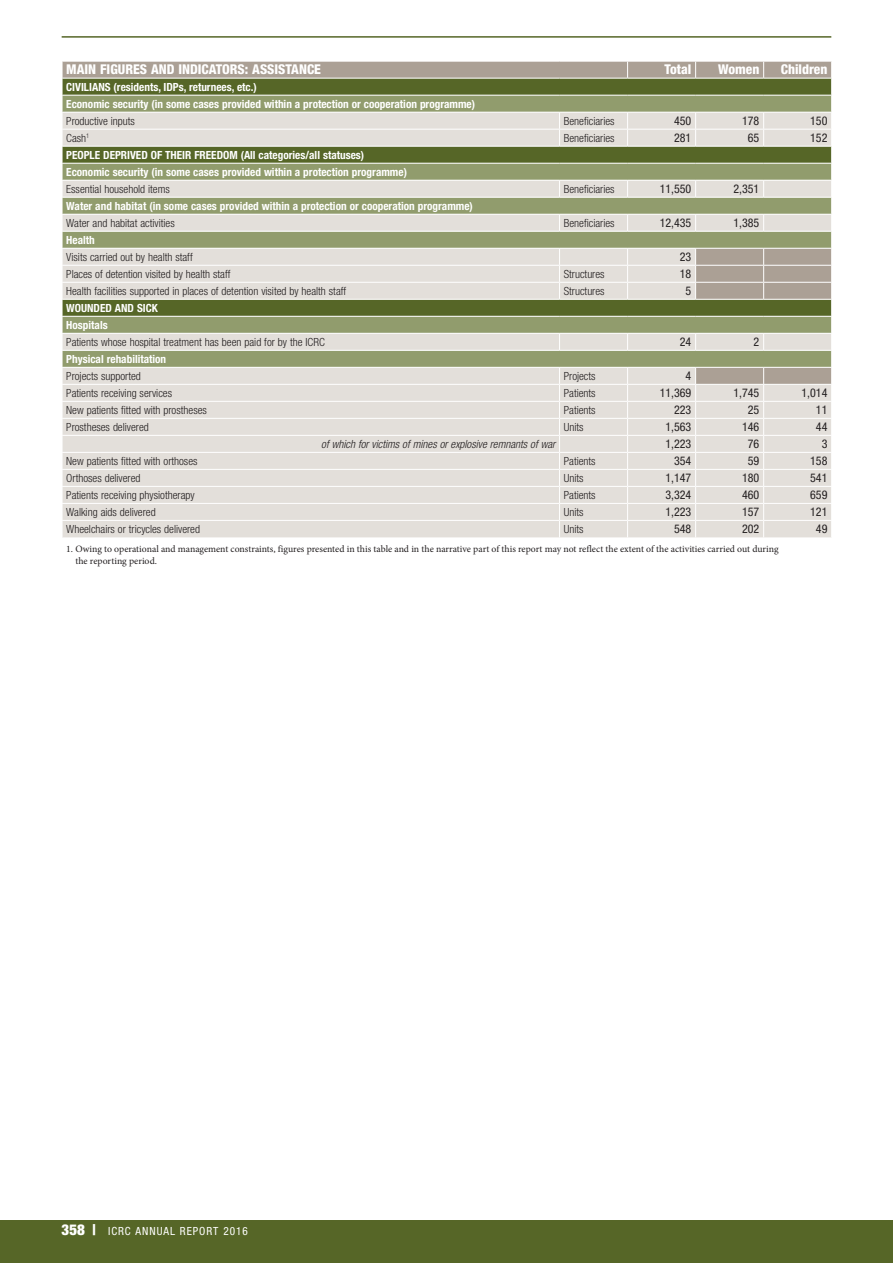
<style>
.page{position:relative;width:893px;height:1263px;background:#fff}
.page>*{position:absolute;margin:0;border:0;box-sizing:border-box;transform-origin:0 0}
.t1{font:800 condensed 13.5px "Helvetica Neue LT Std";color:#fff}
.t2{font:condensed 12px "Helvetica Neue LT Std";color:#231f20}
.t3{font:300 condensed 11.25px "Helvetica Neue LT Std";color:#231f20}
.t4{font:700 condensed 11.25px/17px "Helvetica Neue LT Std";color:#fff}
.t5{font:italic 300 condensed 11.25px "Helvetica Neue LT Std";color:#231f20}
.t6{font:condensed 11.25px "Helvetica Neue LT Std";letter-spacing:.085em;color:#fff}
.t7{font:9.75px/12px "Minion Pro";color:#231f20}
.s1{font-weight:900;font-size:15px}
</style>
<div class="page">
<div style="left:0;top:1220px;width:893px;height:43px;background:#566627"></div>
<hr style="left:62px;top:36px;width:769px;height:2px;background:#566627">
<svg style="left:62px;top:61px;width:770px;height:476px;background:#c3c3b0"></svg>
<hr style="left:62px;top:146px;width:498px;height:1px;background:#fff">
<p class="t1" style="left:66px;top:61px;width:256px">MAIN FIGURES AND INDICATORS: ASSISTANCE</p>
<p class="t1" style="left:665px;top:61px;width:28px">Total</p>
<p class="t1" style="left:718px;top:61px;width:43px">Women</p>
<p class="t1" style="left:781px;top:61px;width:48px">Children</p>
<p class="t4" style="left:66px;top:78px;width:410px">CIVILIANS (residents, IDPs, returnees, etc.)<br>Economic security (in some cases provided within a protection or cooperation programme)</p>
<p class="t3" style="left:66px;top:114px;width:70px">Productive inputs</p>
<p class="t3" style="left:564px;top:114px;width:52px">Beneficiaries</p>
<p class="t2" style="left:674px;top:114px;width:19px">450</p>
<p class="t2" style="left:742px;top:114px;width:19px">178</p>
<p class="t2" style="left:810px;top:114px;width:19px">150</p>
<p class="t3" style="left:66px;top:131px;width:25px">Cash<sup>1</sup></p>
<p class="t3" style="left:564px;top:131px;width:52px">Beneficiaries</p>
<p class="t2" style="left:674px;top:131px;width:19px">281</p>
<p class="t2" style="left:748px;top:131px;width:13px">65</p>
<p class="t2" style="left:810px;top:131px;width:19px">152</p>
<p class="t4" style="left:66px;top:146px;width:342px">PEOPLE DEPRIVED OF THEIR FREEDOM (All categories/all statuses)<br>Economic security (in some cases provided within a protection programme)</p>
<p class="t3" style="left:66px;top:182px;width:105px">Essential household items</p>
<p class="t3" style="left:564px;top:182px;width:52px">Beneficiaries</p>
<p class="t2" style="left:660px;top:182px;width:33px">11,550</p>
<p class="t2" style="left:733px;top:182px;width:27px">2,351</p>
<p class="t4" style="left:66px;top:197px;width:408px">Water and habitat (in some cases provided within a protection or cooperation programme)</p>
<p class="t3" style="left:66px;top:216px;width:110px">Water and habitat activities</p>
<p class="t3" style="left:564px;top:216px;width:52px">Beneficiaries</p>
<p class="t2" style="left:660px;top:216px;width:33px">12,435</p>
<p class="t2" style="left:733px;top:216px;width:27px">1,385</p>
<p class="t4" style="left:66px;top:231px;width:30px">Health</p>
<p class="t3" style="left:66px;top:250px;width:128px">Visits carried out by health staff</p>
<p class="t2" style="left:680px;top:250px;width:13px">23</p>
<p class="t3" style="left:66px;top:267px;width:166px">Places of detention visited by health staff</p>
<p class="t3" style="left:564px;top:267px;width:42px">Structures</p>
<p class="t2" style="left:680px;top:267px;width:13px">18</p>
<p class="t3" style="left:66px;top:284px;width:281px">Health facilities supported in places of detention visited by health staff</p>
<p class="t3" style="left:564px;top:284px;width:42px">Structures</p>
<p class="t2" style="left:686px;top:284px;width:7px">5</p>
<p class="t4" style="left:66px;top:299px;width:93px">WOUNDED AND SICK<br>Hospitals</p>
<p class="t3" style="left:66px;top:335px;width:260px">Patients whose hospital treatment has been paid for by the ICRC</p>
<p class="t2" style="left:680px;top:335px;width:13px">24</p>
<p class="t2" style="left:754px;top:335px;width:7px">2</p>
<p class="t4" style="left:66px;top:350px;width:101px">Physical rehabilitation</p>
<p class="t3" style="left:66px;top:369px;width:76px">Projects supported</p>
<p class="t3" style="left:564px;top:369px;width:33px">Projects</p>
<p class="t2" style="left:686px;top:369px;width:7px">4</p>
<p class="t3" style="left:66px;top:386px;width:107px">Patients receiving services</p>
<p class="t3" style="left:564px;top:386px;width:33px">Patients</p>
<p class="t2" style="left:660px;top:386px;width:33px">11,369</p>
<p class="t2" style="left:733px;top:386px;width:27px">1,745</p>
<p class="t2" style="left:801px;top:386px;width:27px">1,014</p>
<p class="t3" style="left:66px;top:403px;width:142px">New patients fitted with prostheses</p>
<p class="t3" style="left:564px;top:403px;width:33px">Patients</p>
<p class="t2" style="left:674px;top:403px;width:19px">223</p>
<p class="t2" style="left:748px;top:403px;width:13px">25</p>
<p class="t2" style="left:816px;top:403px;width:13px">11</p>
<p class="t3" style="left:66px;top:420px;width:84px">Prostheses delivered</p>
<p class="t3" style="left:564px;top:420px;width:21px">Units</p>
<p class="t2" style="left:665px;top:420px;width:27px">1,563</p>
<p class="t2" style="left:742px;top:420px;width:19px">146</p>
<p class="t2" style="left:816px;top:420px;width:13px">44</p>
<p class="t5" style="left:321px;top:437px;width:235px">of which for victims of mines or explosive remnants of war</p>
<p class="t2" style="left:665px;top:437px;width:27px">1,223</p>
<p class="t2" style="left:748px;top:437px;width:13px">76</p>
<p class="t2" style="left:822px;top:437px;width:7px">3</p>
<p class="t3" style="left:66px;top:454px;width:133px">New patients fitted with orthoses</p>
<p class="t3" style="left:564px;top:454px;width:33px">Patients</p>
<p class="t2" style="left:674px;top:454px;width:19px">354</p>
<p class="t2" style="left:748px;top:454px;width:13px">59</p>
<p class="t2" style="left:810px;top:454px;width:19px">158</p>
<p class="t3" style="left:66px;top:471px;width:76px">Orthoses delivered</p>
<p class="t3" style="left:564px;top:471px;width:21px">Units</p>
<p class="t2" style="left:665px;top:471px;width:27px">1,147</p>
<p class="t2" style="left:742px;top:471px;width:19px">180</p>
<p class="t2" style="left:810px;top:471px;width:19px">541</p>
<p class="t3" style="left:66px;top:488px;width:130px">Patients receiving physiotherapy</p>
<p class="t3" style="left:564px;top:488px;width:33px">Patients</p>
<p class="t2" style="left:665px;top:488px;width:27px">3,324</p>
<p class="t2" style="left:742px;top:488px;width:19px">460</p>
<p class="t2" style="left:810px;top:488px;width:19px">659</p>
<p class="t3" style="left:66px;top:505px;width:91px">Walking aids delivered</p>
<p class="t3" style="left:564px;top:505px;width:21px">Units</p>
<p class="t2" style="left:665px;top:505px;width:27px">1,223</p>
<p class="t2" style="left:742px;top:505px;width:19px">157</p>
<p class="t2" style="left:810px;top:505px;width:19px">121</p>
<p class="t3" style="left:66px;top:523px;width:135px">Wheelchairs or tricycles delivered</p>
<p class="t3" style="left:564px;top:523px;width:21px">Units</p>
<p class="t2" style="left:674px;top:522px;width:19px">548</p>
<p class="t2" style="left:742px;top:522px;width:19px">202</p>
<p class="t2" style="left:816px;top:522px;width:13px">49</p>
<p class="t7" style="left:75px;top:543px;width:705px;text-indent:-9px">1. Owing to operational and management constraints, figures presented in this table and in the narrative part of this report may not reflect the extent of the activities carried out during the reporting period.</p>
<p class="t6" style="left:62px;top:1225px;width:188px"><span class="s1">358 |</span> ICRC ANNUAL REPORT 2016</p>
</div>
